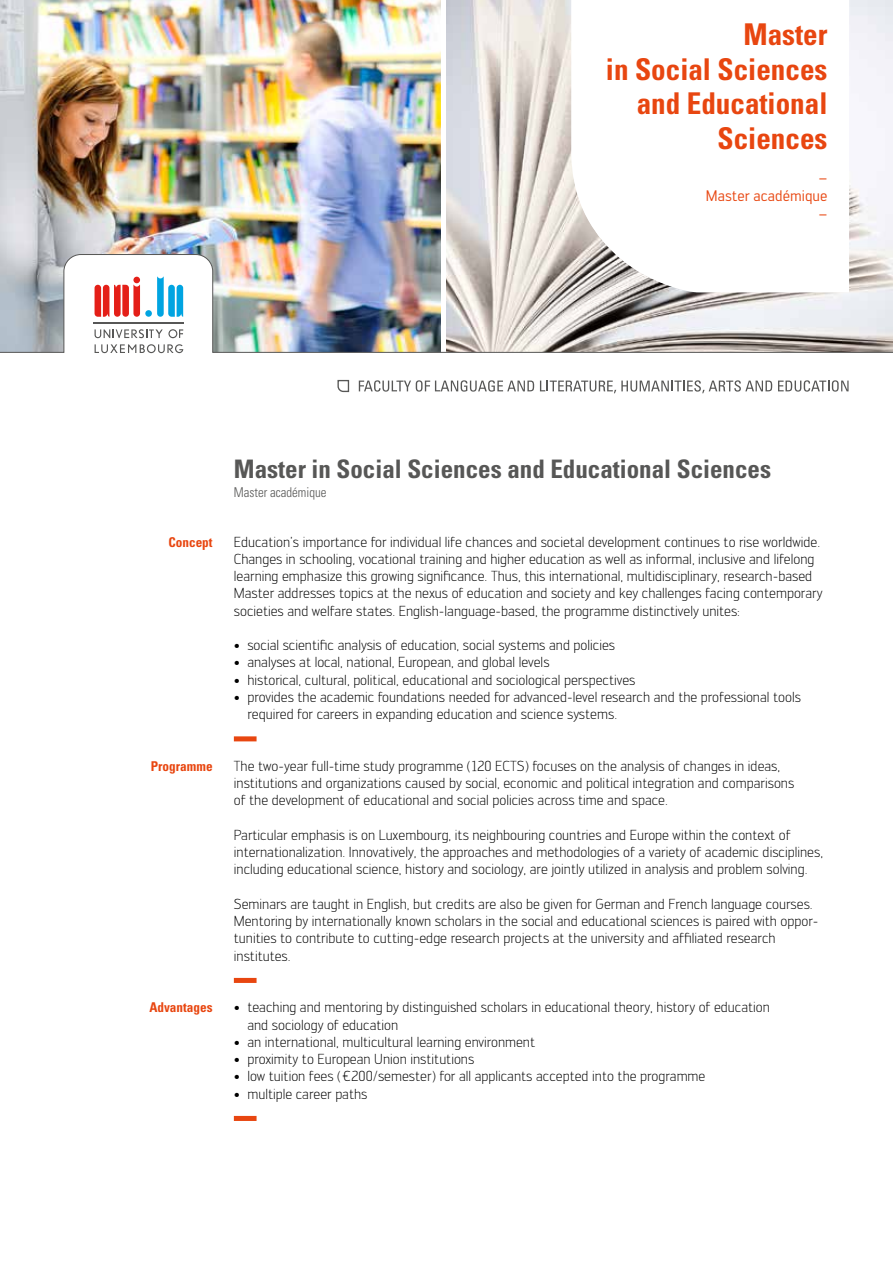
<style>
.page{position:relative;width:893px;height:1263px;background:#fff}
.page>*{position:absolute;margin:0;border:0;box-sizing:border-box;transform-origin:0 0}
.t1{font:700 condensed 30px/34.5px "Univers";color:#e84610;text-align:right}
.t2{font:700 condensed 25.5px "Univers";color:#575756}
.t3{font:15px/18px "Engel";color:#e84610;text-align:right}
.t4{font:300 14.25px/17.2px "Engel";color:#000}
.t5{font:700 condensed 13.5px "Univers";color:#e84610}
.t6{font:300 condensed 13.5px "Univers";color:#575756;scale:.95 1}
</style>
<div class="page">
<img style="left:446px;top:0;width:447px;height:254px">
<img style="left:0;top:0;width:441px;height:254px">
<div style="left:234px;top:736px;width:23px;height:5px;background:#e84610"></div>
<div style="left:234px;top:978px;width:23px;height:5px;background:#e84610"></div>
<div style="left:234px;top:1116px;width:23px;height:5px;background:#e84610"></div>
<img style="left:0;top:254px;width:893px;height:140px">
<hr style="left:94px;top:322px;width:90px;height:2px;background:#575756">
<svg style="left:95px;top:344px;width:88px;height:9px"></svg>
<div style="left:133px;top:277px;width:7px;height:6px;background:#e41f18;border-radius:50%"></div>
<svg style="left:95px;top:285px;width:45px;height:32px"></svg>
<svg style="left:157px;top:277px;width:26px;height:40px"></svg>
<div style="left:145px;top:310px;width:7px;height:7px;background:#00a4e1;border-radius:50%"></div>
<svg style="left:95px;top:329px;width:88px;height:9px"></svg>
<svg style="left:359px;top:380px;width:175px;height:12px"></svg>
<svg style="left:540px;top:380px;width:232px;height:13px"></svg>
<svg style="left:778px;top:380px;width:70px;height:12px"></svg>
<svg style="left:337px;top:379px;width:13px;height:14px"></svg>
<svg style="left:571px;top:0;width:278px;height:292px"></svg>
<h1 class="t1" style="left:606px;top:17px;width:223px">Master<br>in Social Sciences and Educational<br>Sciences</h1>
<p class="t3" style="left:706px;top:168px;width:123px">–<br>Master académique –</p>
<h2 class="t2" style="left:234px;top:453px;width:539px">Master in Social Sciences and Educational Sciences</h2>
<p class="t6" style="left:234px;top:484px;width:99px">Master académique</p>
<p class="t5" style="left:168px;top:533px;width:46px">Concept</p>
<p class="t4" style="left:234px;top:533px;width:590px">Education’s importance for individual life chances and societal development continues to rise worldwide.<br>Changes in schooling, vocational training and higher education as well as informal, inclusive and lifelong learning emphasize this growing significance. Thus, this international, multidisciplinary, research-based Master addresses topics at the nexus of education and society and key challenges facing contemporary societies and welfare states. English-language-based, the programme distinctively unites:</p>
<p class="t4" style="left:234px;top:636px;width:383px">• social scientific analysis of education, social systems and policies</p>
<p class="t4" style="left:234px;top:653px;width:317px">• analyses at local, national, European, and global levels</p>
<p class="t4" style="left:234px;top:671px;width:403px">• historical, cultural, political, educational and sociological perspectives</p>
<p class="t4" style="left:247px;top:688px;width:555px;text-indent:-13px">• provides the academic foundations needed for advanced-level research and the professional tools required for careers in expanding education and science systems.</p>
<p class="t5" style="left:151px;top:758px;width:63px">Programme</p>
<p class="t4" style="left:234px;top:757px;width:562px">The two-year full-time study programme (120 ECTS) focuses on the analysis of changes in ideas, institutions and organizations caused by social, economic and political integration and comparisons of the development of educational and social policies across time and space.</p>
<p class="t4" style="left:234px;top:826px;width:591px">Particular emphasis is on Luxembourg, its neighbouring countries and Europe within the context of internationalization. Innovatively, the approaches and methodologies of a variety of academic disciplines, including educational science, history and sociology, are jointly utilized in analysis and problem solving.</p>
<p class="t4" style="left:234px;top:895px;width:586px">Seminars are taught in English, but credits are also be given for German and French language courses.<br>Mentoring by internationally known scholars in the social and educational sciences is paired with oppor&shy;tunities to contribute to cutting-edge research projects at the university and affiliated research institutes.</p>
<p class="t5" style="left:149px;top:999px;width:65px">Advantages</p>
<p class="t4" style="left:247px;top:998px;width:524px;text-indent:-13px">• teaching and mentoring by distinguished scholars in educational theory, history of education and sociology of education</p>
<p class="t4" style="left:234px;top:1033px;width:303px">• an international, multicultural learning environment</p>
<p class="t4" style="left:234px;top:1050px;width:242px">• proximity to European Union institutions</p>
<p class="t4" style="left:234px;top:1067px;width:473px">• low tuition fees (€200/semester) for all applicants accepted into the programme</p>
<p class="t4" style="left:234px;top:1085px;width:135px">• multiple career paths</p>
</div>
